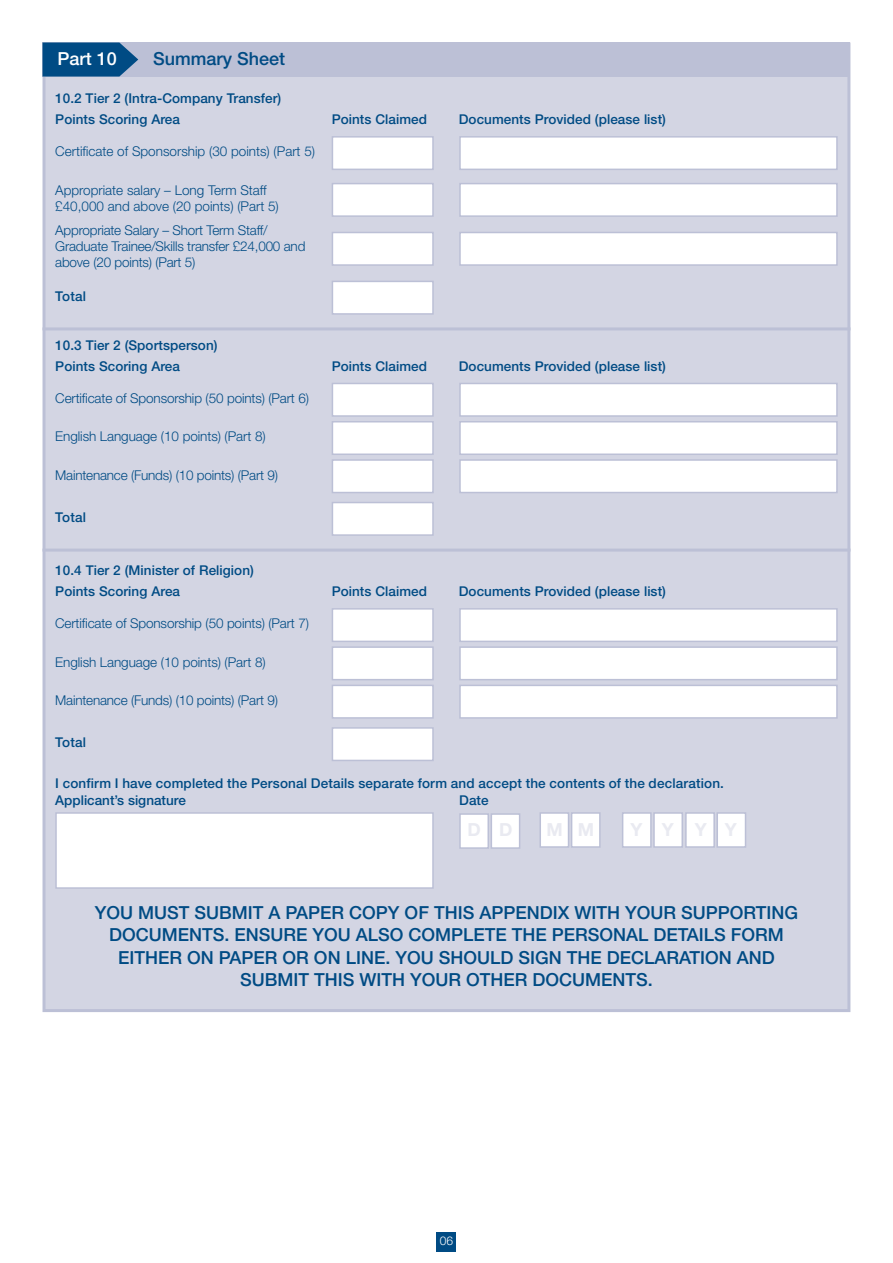
<style>
.page{position:relative;width:893px;height:1263px;background:#fff}
.page>*{position:absolute;margin:0;border:0;box-sizing:border-box;transform-origin:0 0}
.t1{font:500 18px/22.5px "Helvetica Neue LT Std";color:#004b84;text-align:center}
.t2{font:700 18px "Helvetica Neue LT Std";color:#e9eaf1}
.t3{font:500 18px "Helvetica Neue LT Std";color:#fff}
.t4{font:300 13.5px/16.2px "Helvetica Neue LT Std";letter-spacing:-.01em;color:#004b84}
.t5{font:500 13.5px "Helvetica Neue LT Std";letter-spacing:.005em;color:#004b84}
.t6{font:300 12px "Helvetica Neue LT Std";color:#fff}
</style>
<div class="page">
<div style="left:437px;top:1232px;width:19px;height:19px;background:#004b84"></div>
<div style="left:43px;top:43px;width:807px;height:969px;background:#d3d5e3;border:3px solid #bcc0d6"></div>
<div style="left:43px;top:43px;width:807px;height:34px;background:#bcc0d6"></div>
<svg style="left:43px;top:43px;width:95px;height:34px;background:#14578c"></svg>
<svg style="left:332px;top:383px;width:102px;height:110px;background:#f4f5f8"></svg>
<svg style="left:459px;top:383px;width:379px;height:110px;background:#f5f6f9"></svg>
<svg style="left:332px;top:608px;width:102px;height:111px;background:#f4f4f8"></svg>
<svg style="left:459px;top:608px;width:379px;height:111px;background:#f5f5f9"></svg>
<svg style="left:332px;top:502px;width:102px;height:34px;background:#f7f7fa"></svg>
<svg style="left:332px;top:727px;width:102px;height:34px;background:#f7f7fa"></svg>
<hr style="left:43px;top:549px;width:807px;height:3px;background:#bcc0d6">
<hr style="left:43px;top:327px;width:807px;height:3px;background:#bcc0d6">
<div style="left:55px;top:812px;width:379px;height:77px;background:#fff"></div>
<svg style="left:459px;top:813px;width:61px;height:36px;background:#f1f2f6"></svg>
<svg style="left:539px;top:812px;width:62px;height:36px;background:#f1f2f6"></svg>
<svg style="left:622px;top:812px;width:124px;height:36px;background:#f1f2f6"></svg>
<svg style="left:332px;top:136px;width:102px;height:34px;background:#f7f7fa"></svg>
<svg style="left:459px;top:136px;width:379px;height:34px;background:#f8f8fb"></svg>
<svg style="left:332px;top:183px;width:102px;height:34px;background:#f7f7fa"></svg>
<svg style="left:459px;top:183px;width:379px;height:34px;background:#f8f9fb"></svg>
<svg style="left:332px;top:232px;width:102px;height:34px;background:#f7f7fa"></svg>
<svg style="left:459px;top:232px;width:379px;height:34px;background:#f8f9fb"></svg>
<svg style="left:332px;top:281px;width:102px;height:34px;background:#f7f7fa"></svg>
<h1 class="t3" style="left:57px;top:48px;width:61px">Part 10</h1>
<h1 class="t1" style="left:153px;top:47px;width:134px">Summary Sheet</h1>
<p class="t5" style="left:55px;top:90px;width:227px">10.2 Tier 2 (Intra-Company Transfer)</p>
<p class="t5" style="left:55px;top:112px;width:126px">Points Scoring Area</p>
<p class="t5" style="left:332px;top:112px;width:97px">Points Claimed</p>
<p class="t5" style="left:459px;top:112px;width:209px">Documents Provided (please list)</p>
<p class="t4" style="left:55px;top:143px;width:261px">Certificate of Sponsorship (30 points) (Part 5)</p>
<p class="t4" style="left:55px;top:181px;width:225px">Appropriate salary – Long Term Staff £40,000 and above (20 points) (Part 5)</p>
<p class="t4" style="left:55px;top:222px;width:252px">Appropriate Salary – Short Term Staff/<br>Graduate Trainee/Skills transfer £24,000 and above (20 points) (Part 5)</p>
<p class="t5" style="left:55px;top:288px;width:32px">Total</p>
<p class="t5" style="left:55px;top:337px;width:164px">10.3 Tier 2 (Sportsperson)</p>
<p class="t5" style="left:55px;top:358px;width:126px">Points Scoring Area</p>
<p class="t5" style="left:332px;top:358px;width:97px">Points Claimed</p>
<p class="t5" style="left:459px;top:358px;width:209px">Documents Provided (please list)</p>
<p class="t4" style="left:55px;top:390px;width:255px">Certificate of Sponsorship (50 points) (Part 6)</p>
<p class="t4" style="left:55px;top:428px;width:212px">English Language (10 points) (Part 8)</p>
<p class="t4" style="left:55px;top:466px;width:224px">Maintenance (Funds) (10 points) (Part 9)</p>
<p class="t5" style="left:55px;top:509px;width:32px">Total</p>
<p class="t5" style="left:55px;top:562px;width:200px">10.4 Tier 2 (Minister of Religion)</p>
<p class="t5" style="left:55px;top:584px;width:126px">Points Scoring Area</p>
<p class="t5" style="left:332px;top:584px;width:97px">Points Claimed</p>
<p class="t5" style="left:459px;top:584px;width:209px">Documents Provided (please list)</p>
<p class="t4" style="left:55px;top:615px;width:255px">Certificate of Sponsorship (50 points) (Part 7)</p>
<p class="t4" style="left:55px;top:653px;width:212px">English Language (10 points) (Part 8)</p>
<p class="t4" style="left:55px;top:692px;width:224px">Maintenance (Funds) (10 points) (Part 9)</p>
<p class="t5" style="left:55px;top:735px;width:32px">Total</p>
<p class="t5" style="left:55px;top:775px;width:670px">I confirm I have completed the Personal Details separate form and accept the contents of the declaration.</p>
<p class="t5" style="left:55px;top:792px;width:132px">Applicant’s signature</p>
<p class="t5" style="left:459px;top:792px;width:31px">Date</p>
<h1 class="t2" style="left:467px;top:819px;width:46px">D D</h1>
<h1 class="t2" style="left:546px;top:819px;width:49px">M M</h1>
<h1 class="t2" style="left:630px;top:819px;width:108px">YYYY</h1>
<h1 class="t1" style="left:95px;top:901px;width:705px">YOU MUST SUBMIT A PAPER COPY OF THIS APPENDIX WITH YOUR SUPPORTING DOCUMENTS. ENSURE YOU ALSO COMPLETE THE PERSONAL DETAILS FORM EITHER ON PAPER OR ON LINE. YOU SHOULD SIGN THE DECLARATION AND SUBMIT THIS WITH YOUR OTHER DOCUMENTS.</h1>
<p class="t6" style="left:440px;top:1233px;width:15px">06</p>
</div>
